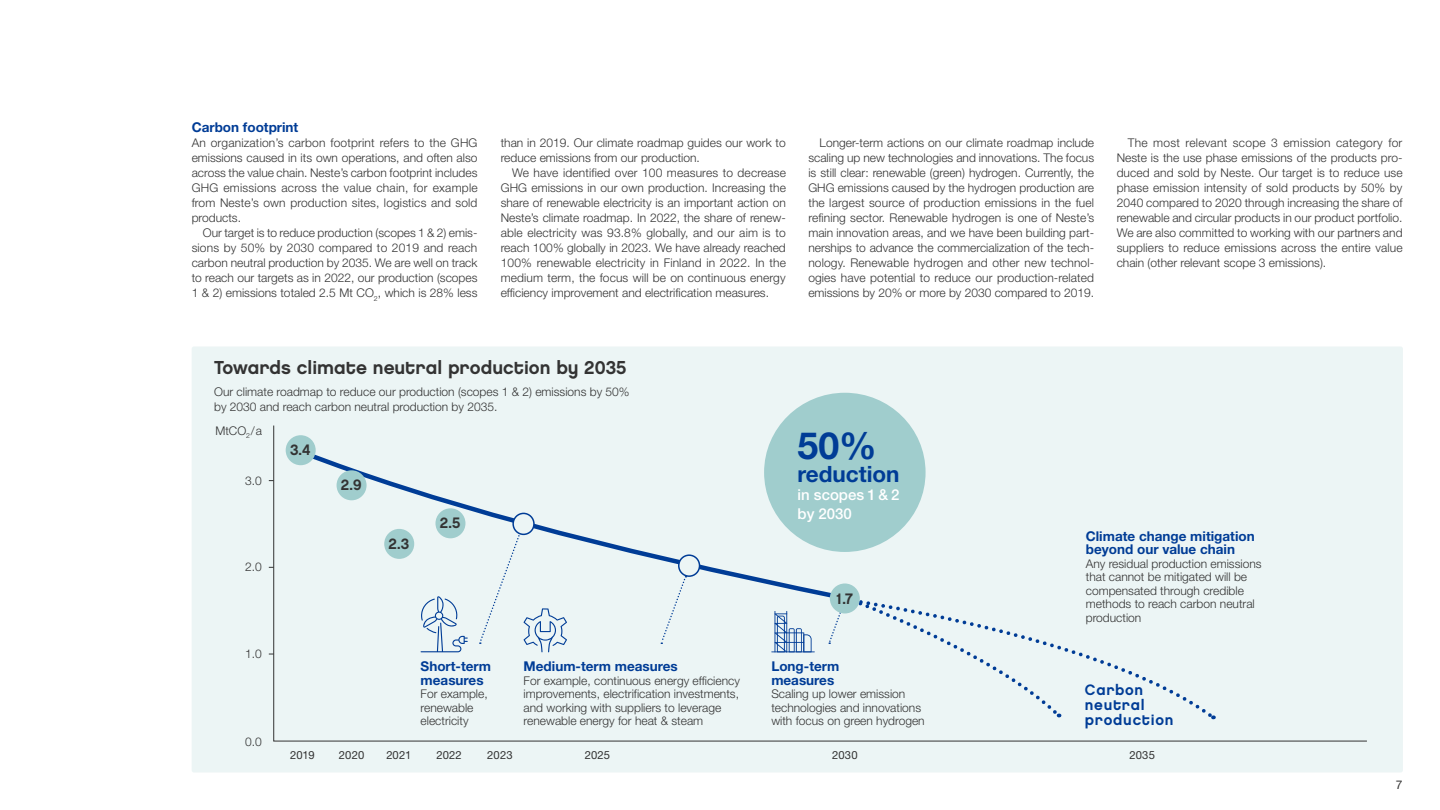
<style>
.page{position:relative;width:1440px;height:810px;background:#fff}
.page>*{position:absolute;margin:0;border:0;box-sizing:border-box;transform-origin:0 0}
.t1{font:700 37.5px "Helvetica Neue LT Std";color:#003c96}
.t2{font:700 22.5px "Helvetica Neue LT Std";color:#003c96}
.t3{font:18.75px "Chalet New York Nineteen Eighty";color:#333}
.t4{font:15.15px "Chalet New York Nineteen Eighty";color:#333}
.t5{font:15px/15px "Chalet New York Nineteen Eighty";letter-spacing:.045em;color:#003c96}
.t6{font:500 15px/18.8px "Helvetica Neue LT Std";color:#fff}
.t7{font:700 13.5px/13.5px "Helvetica Neue LT Std";color:#003c96}
.t8{font:300 12px/15px "Helvetica Neue LT Std";color:#333}
.t9{font:12px "Helvetica Neue LT Std";color:#333}
.t10{font:11.25px "Helvetica Neue LT Std";letter-spacing:.005em;color:#333}
</style>
<div class="page">
<div style="left:192px;top:346px;width:1211px;height:426px;background:#ecf5f5;border-radius:2px"></div>
<svg style="left:273px;top:425px;width:1094px;height:317px"></svg>
<svg style="left:478px;top:603px;width:89px;height:49px"></svg>
<svg style="left:660px;top:603px;width:27px;height:41px"></svg>
<svg style="left:828px;top:610px;width:14px;height:34px"></svg>
<svg style="left:297px;top:447px;width:553px;height:156px"></svg>
<div style="left:513px;top:513px;width:21px;height:21px;background:#ecf5f5;border-radius:50%"></div>
<div style="left:512px;top:513px;width:23px;height:22px;border:2px solid #003c96;border-radius:50%"></div>
<div style="left:679px;top:555px;width:21px;height:21px;background:#ecf5f5;border-radius:50%"></div>
<div style="left:678px;top:554px;width:22px;height:23px;border:2px solid #003c96;border-radius:50%"></div>
<div style="left:286px;top:435px;width:30px;height:30px;background:#a0cdcd;border-radius:50%"></div>
<div style="left:337px;top:470px;width:30px;height:30px;background:#a0cdcd;border-radius:50%"></div>
<div style="left:384px;top:529px;width:30px;height:30px;background:#a0cdcd;border-radius:50%"></div>
<div style="left:435px;top:508px;width:30px;height:30px;background:#a0cdcd;border-radius:50%"></div>
<svg style="left:853px;top:598px;width:362px;height:122px"></svg>
<div style="left:830px;top:583px;width:30px;height:30px;background:#a0cdcd;border-radius:50%"></div>
<div style="left:764px;top:393px;width:162px;height:159px;background:#a0cdcd;border-radius:50%"></div>
<p class="t7" style="left:192px;top:120px;width:108px">Carbon footprint</p>
<p class="t8" style="left:192px;top:135px;width:288px;text-align:justify">An organization’s carbon footprint refers to the GHG emissions caused in its own operations, and often also across the value chain. Neste’s carbon footprint includes GHG emissions across the value chain, for example from Neste’s own production sites, logistics and sold products.</p>
<p class="t8" style="left:192px;top:225px;width:287px;text-align:justify;text-indent:11px">Our target is to reduce production (scopes 1 &amp; 2) emis&shy;sions by 50% by 2030 compared to 2019 and reach carbon neutral production by 2035. We are well on track to reach our targets as in 2022, our production (scopes 1 &amp; 2) emissions totaled 2.5 Mt CO<sub>2</sub>, which is 28% less</p>
<p class="t8" style="left:501px;top:135px;width:287px">than in 2019. Our climate roadmap guides our work to reduce emissions from our production.</p>
<p class="t8" style="left:501px;top:165px;width:287px;text-align:justify;text-indent:11px">We have identified over 100 measures to decrease GHG emissions in our own production. Increasing the share of renewable electricity is an important action on Neste’s climate roadmap. In 2022, the share of renew&shy;able electricity was 93.8% globally, and our aim is to reach 100% globally in 2023. We have already reached 100% renewable electricity in Finland in 2022. In the medium term, the focus will be on continuous energy efficiency improvement and electrification measures.</p>
<p class="t8" style="left:808px;top:135px;width:288px;text-align:justify;text-indent:11px">Longer-term actions on our climate roadmap include scaling up new technologies and innovations. The focus is still clear: renewable (green) hydrogen. Currently, the GHG emissions caused by the hydrogen production are the largest source of production emissions in the fuel refining sector. Renewable hydrogen is one of Neste’s main innovation areas, and we have been building part&shy;nerships to advance the commercialization of the tech&shy;nology. Renewable hydrogen and other new technol&shy;ogies have potential to reduce our production-related emissions by 20% or more by 2030 compared to 2019.</p>
<p class="t8" style="left:1117px;top:135px;width:287px;text-align:justify;text-indent:11px">The most relevant scope 3 emission category for Neste is the use phase emissions of the products pro&shy;duced and sold by Neste. Our target is to reduce use phase emission intensity of sold products by 50% by 2040 compared to 2020 through increasing the share of renewable and circular products in our product portfolio.<br>We are also committed to working with our partners and suppliers to reduce emissions across the entire value chain (other relevant scope 3 emissions).</p>
<h3 class="t3" style="left:214px;top:356px;width:414px">Towards climate neutral production by 2035</h3>
<p class="t8" style="left:214px;top:384px;width:417px">Our climate roadmap to reduce our production (scopes 1 &amp; 2) emissions by 50% by 2030 and reach carbon neutral production by 2035.</p>
<p class="t8" style="left:215px;top:423px;width:48px">MtCO<sub>2</sub>/a</p>
<p class="t8" style="left:245px;top:473px;width:18px">3.0</p>
<p class="t4" style="left:290px;top:440px;width:22px">3.4</p>
<p class="t8" style="left:245px;top:559px;width:18px">2.0</p>
<p class="t8" style="left:245px;top:646px;width:18px">1.0</p>
<p class="t4" style="left:341px;top:476px;width:22px">2.9</p>
<p class="t4" style="left:389px;top:534px;width:22px">2.3</p>
<p class="t4" style="left:440px;top:514px;width:22px">2.5</p>
<h1 class="t1" style="left:798px;top:423px;width:81px">50%</h1>
<h2 class="t2" style="left:798px;top:460px;width:104px">reduction</h2>
<p class="t6" style="left:798px;top:486px;width:103px">in scopes 1 &amp; 2 by 2030</p>
<p class="t4" style="left:836px;top:589px;width:18px">1.7</p>
<p class="t7" style="left:1086px;top:529px;width:170px">Climate change mitigation beyond our value chain</p>
<p class="t8" style="left:1086px;top:556px;width:177px;line-height:13.5px">Any residual production emissions that cannot be mitigated will be compensated through credible methods to reach carbon neutral production</p>
<p class="t8" style="left:245px;top:734px;width:18px">0.0</p>
<p class="t7" style="left:421px;top:659px;width:72px">Short-term measures</p>
<p class="t8" style="left:421px;top:687px;width:69px;line-height:13.5px">For example, renewable electricity</p>
<p class="t7" style="left:524px;top:659px;width:156px">Medium-term measures</p>
<p class="t8" style="left:524px;top:673px;width:218px;line-height:13.5px">For example, continuous energy efficiency improvements, electrification investments, and working with suppliers to leverage renewable energy for heat &amp; steam</p>
<p class="t7" style="left:771px;top:659px;width:69px">Long-term measures</p>
<p class="t8" style="left:771px;top:687px;width:155px;line-height:13.5px">Scaling up lower emission technologies and innovations with focus on green hydrogen</p>
<p class="t5" style="left:1085px;top:682px;width:90px">Carbon neutral production</p>
<p class="t10" style="left:290px;top:749px;width:26px">2019</p>
<p class="t10" style="left:339px;top:749px;width:27px">2020</p>
<p class="t10" style="left:386px;top:749px;width:27px">2021</p>
<p class="t10" style="left:436px;top:749px;width:27px">2022</p>
<p class="t10" style="left:487px;top:749px;width:27px">2023</p>
<p class="t10" style="left:585px;top:749px;width:27px">2025</p>
<p class="t10" style="left:832px;top:749px;width:27px">2030</p>
<p class="t10" style="left:1129px;top:749px;width:27px">2035</p>
<p class="t9" style="left:1396px;top:778px;width:8px">7</p>
</div>
